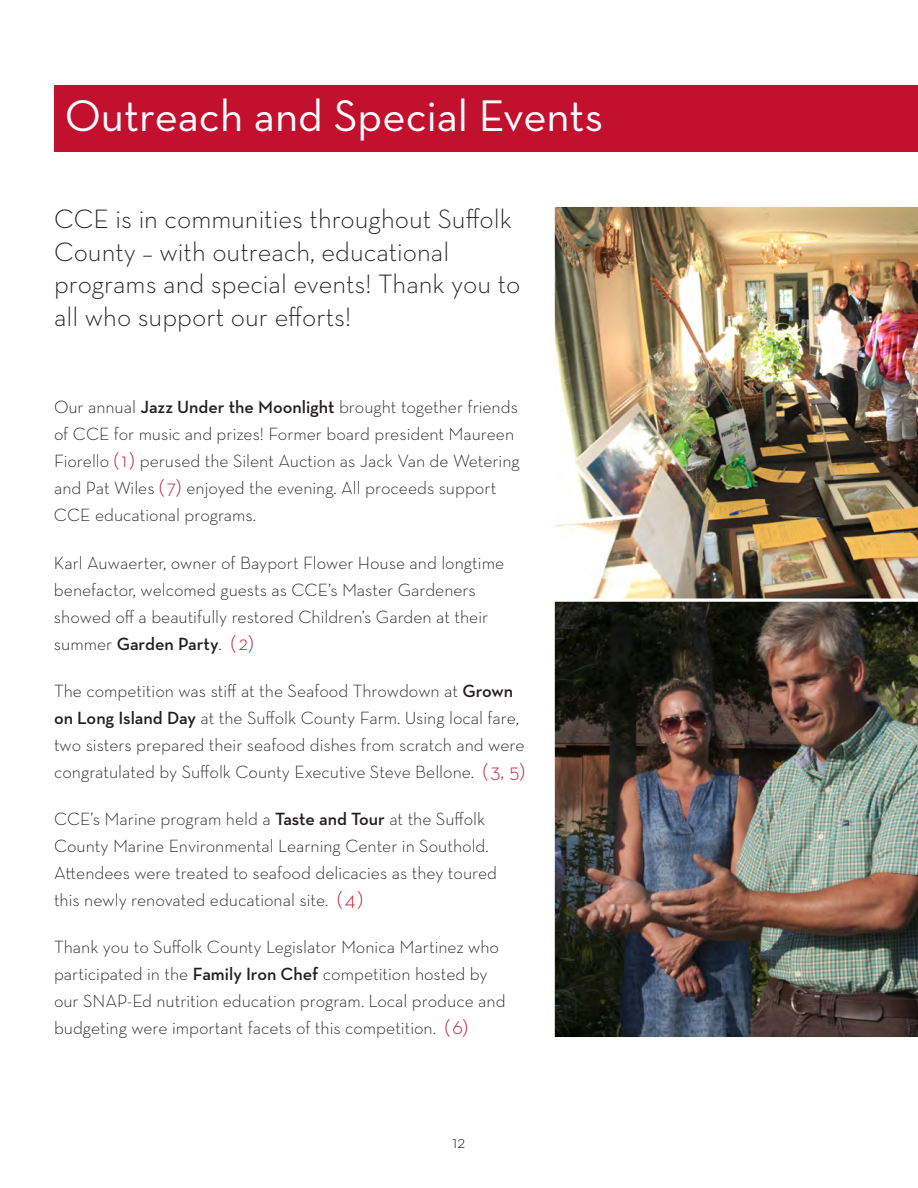
<style>
.page{position:relative;width:918px;height:1188px;background:#fff}
.page>*{position:absolute;margin:0;border:0;box-sizing:border-box;transform-origin:0 0}
.heading_2{font:45px "Neutraface Text";color:#fff}
.smaller_heading{font:300 27px/32.4px "Neutraface Text";color:#231f20}
.body_text{font:300 18px/27px "Neutraface Text";color:#231f20}
.s1{font-weight:600}
.s2{font-size:21px;color:#c3102f}
</style>
<div class="page">
<img style="left:554px;top:602px;width:364px;height:435px">
<img style="left:554px;top:207px;width:364px;height:395px">
<div style="left:54px;top:86px;width:864px;height:66px;background:#c3102f"></div>
<p class="heading_2" style="left:65px;top:88px;width:540px">Outreach and Special Events</p>
<p class="smaller_heading" style="left:54px;top:203px;width:468px">CCE is in communities throughout Suffolk County – with outreach, educational programs and special events! Thank you to all who support our efforts!</p>
<p class="body_text" style="left:54px;top:393px;width:467px">Our annual <span class="s1">Jazz Under the Moonlight</span> brought together friends of CCE for music and prizes! Former board president Maureen Fiorello <span class="s2">(1)</span> perused the Silent Auction as Jack Van de Wetering and Pat Wiles <span class="s2">(7)</span> enjoyed the evening. All proceeds support CCE educational programs.</p>
<p class="body_text" style="left:54px;top:549px;width:452px">Karl Auwaerter, owner of Bayport Flower House and longtime benefactor, welcomed guests as CCE’s Master Gardeners showed off a beautifully restored Children’s Garden at their summer <span class="s1">Garden Party</span>. <span class="s2">(2)</span></p>
<p class="body_text" style="left:54px;top:677px;width:472px">The competition was stiff at the Seafood Throwdown at <span class="s1">Grown on Long Island Day</span> at the Suffolk County Farm. Using local fare, two sisters prepared their seafood dishes from scratch and were congratulated by Suffolk County Executive Steve Bellone. <span class="s2">(3, 5)</span></p>
<p class="body_text" style="left:54px;top:805px;width:445px">CCE’s Marine program held a <span class="s1">Taste and Tour</span> at the Suffolk County Marine Environmental Learning Center in Southold.<br>Attendees were treated to seafood delicacies as they toured this newly renovated educational site. <span class="s2">(4)</span></p>
<p class="body_text" style="left:54px;top:933px;width:453px">Thank you to Suffolk County Legislator Monica Martinez who participated in the <span class="s1">Family Iron Chef</span> competition hosted by our SNAP-Ed nutrition education program. Local produce and budgeting were important facets of this competition. <span class="s2">(6)</span></p>
<p class="body_text" style="left:452px;top:1128px;width:15px">12</p>
</div>
